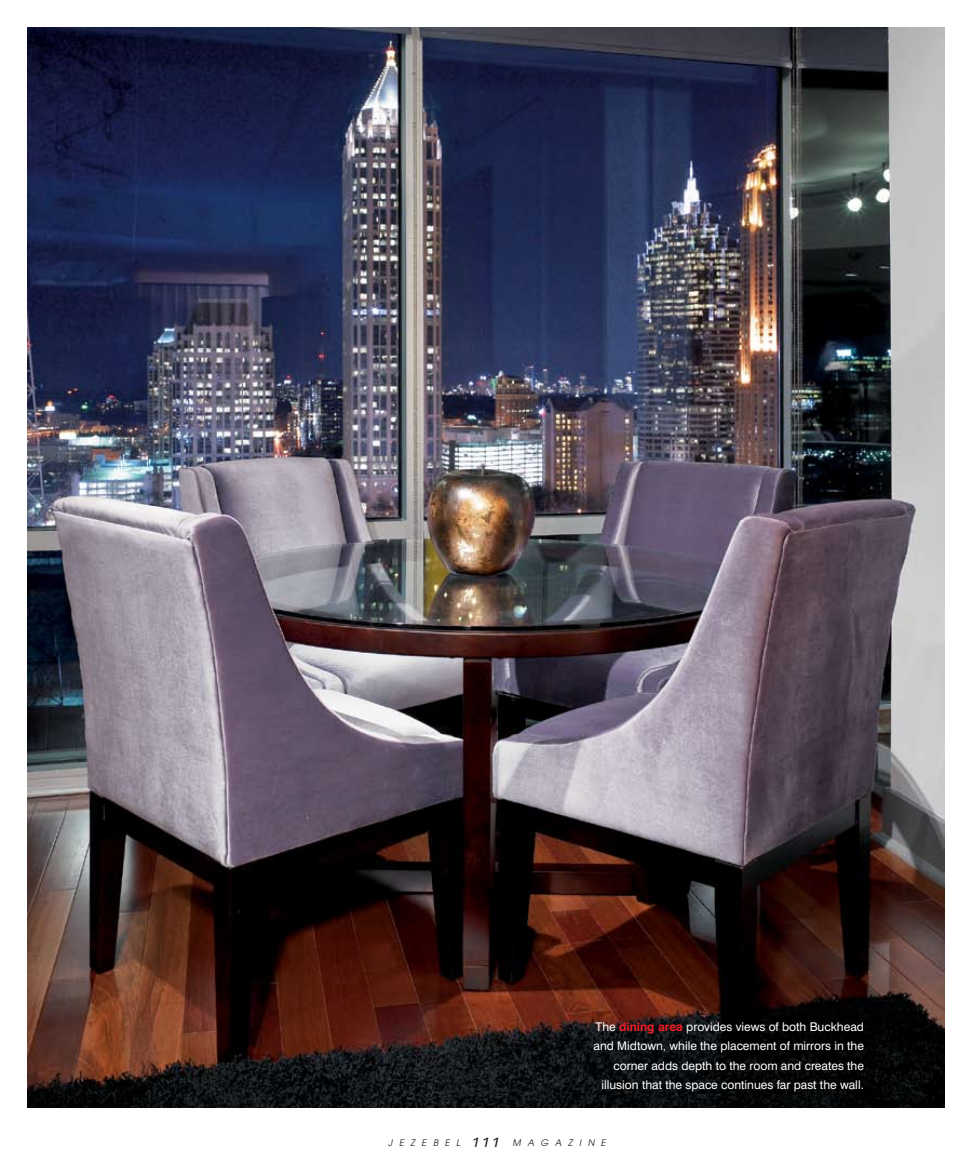
<style>
.page{position:relative;width:972px;height:1175px;background:#fff}
.page>*{position:absolute;margin:0;border:0;box-sizing:border-box;transform-origin:0 0}
.t1{font:italic expanded 13.5px "Univers";color:#231f20}
.t2{font:12px/19.5px "Swiss 721 BT";color:#fff;text-align:right}
.t3{font:italic 9px "Avant Garde";letter-spacing:.735em;color:#231f20}
.s1{font-weight:700;color:#ed1c24}
</style>
<div class="page">
<img style="left:27px;top:27px;width:918px;height:1080px">
<p class="t2" style="left:594px;top:1016px;width:272px">The <span class="s1">dining area</span> provides views of both Buckhead and Midtown, while the placement of mirrors in the corner adds depth to the room and creates the illusion that the space continues far past the wall.</p>
<p class="t1" style="left:470px;top:1133px;width:31px">111</p>
<p class="t3" style="left:388px;top:1136px;width:74px">JEZEBEL</p>
<p class="t3" style="left:513px;top:1136px;width:95px">MAGAZINE</p>
</div>
